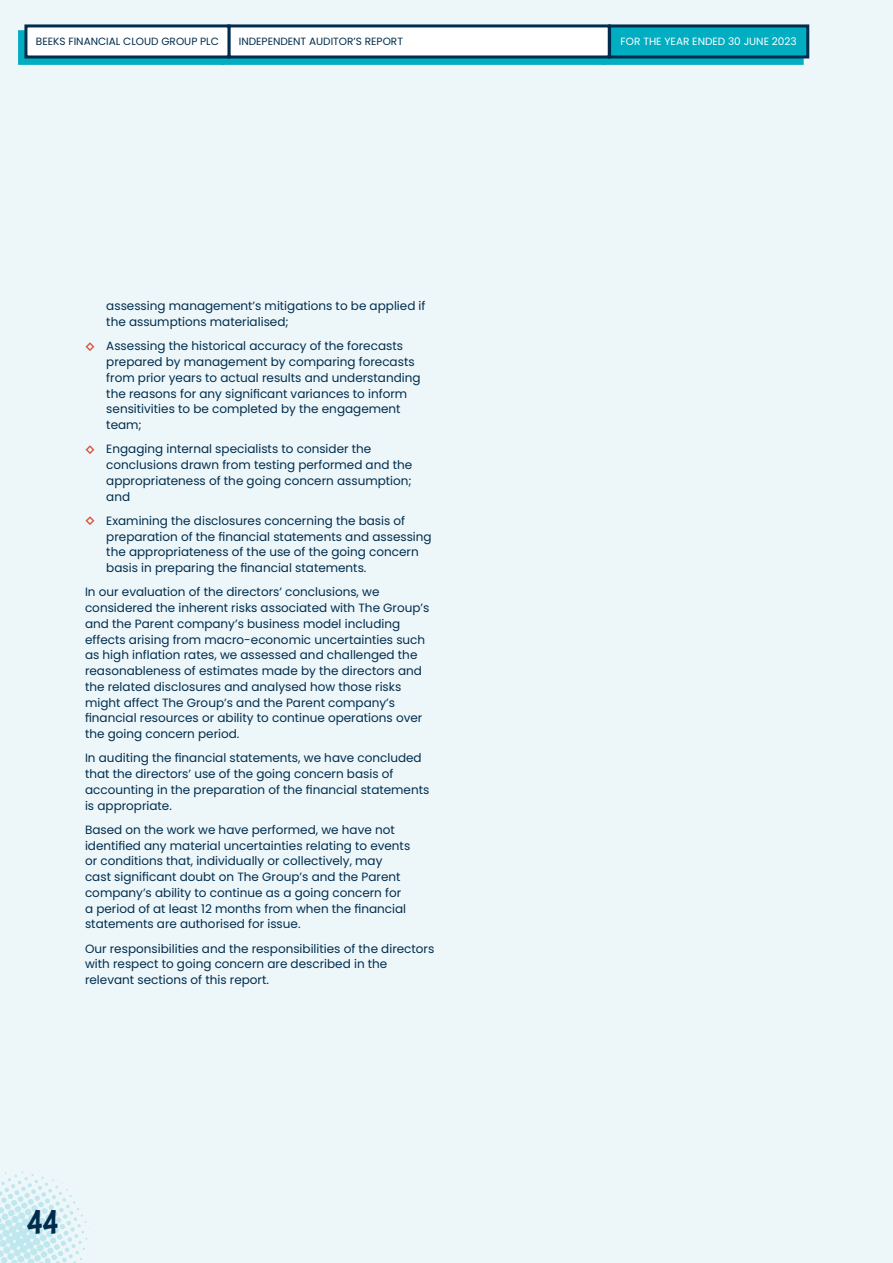
<style>
.page{position:relative;width:893px;height:1263px;background:#edf6f9}
.page>*{position:absolute;margin:0;border:0;box-sizing:border-box;transform-origin:0 0}
.t1{font:36px "Astounder Squared LCBB";color:#002d4e}
.t2{font:12px/15.8px "Poppins";color:#002d4e}
.t3{font:10.5px "Poppins";color:#002d4e}
.t4{font:10.5px "Poppins";color:#fff}
.s1{font-size:18px;color:#d74a30}
</style>
<div class="page">
<svg style="left:605px;top:58px;width:198px;height:7px"></svg>
<div style="left:610px;top:26px;width:198px;height:31px;background:#00adc1"></div>
<div style="left:608px;top:24px;width:201px;height:34px;border:3px solid #002d4e"></div>
<svg style="left:224px;top:58px;width:381px;height:7px;background:#04a5b9"></svg>
<div style="left:229px;top:26px;width:380px;height:31px;background:#fff"></div>
<div style="left:227px;top:24px;width:384px;height:34px;border:3px solid #002d4e"></div>
<div style="left:18px;top:30px;width:206px;height:35px;background:#00adc1"></div>
<div style="left:26px;top:26px;width:203px;height:31px;background:#fff"></div>
<div style="left:24px;top:24px;width:206px;height:34px;border:3px solid #002d4e"></div>
<svg style="left:0;top:1169px;width:90px;height:94px"></svg>
<p class="t3" style="left:36px;top:36px;width:184px">BEEKS FINANCIAL CLOUD GROUP PLC</p>
<p class="t3" style="left:239px;top:36px;width:166px">INDEPENDENT AUDITOR’S REPORT</p>
<p class="t4" style="left:621px;top:36px;width:178px">FOR THE YEAR ENDED 30 JUNE 2023</p>
<p class="t2" style="left:106px;top:298px;width:321px">assessing management’s mitigations to be applied if the assumptions materialised;</p>
<p class="t2" style="left:106px;top:338px;width:316px;text-indent:-21px"><span class="s1">◊</span> Assessing the historical accuracy of the forecasts prepared by management by comparing forecasts from prior years to actual results and understanding the reasons for any significant variances to inform sensitivities to be completed by the engagement team;</p>
<p class="t2" style="left:106px;top:441px;width:307px;text-indent:-21px"><span class="s1">◊</span> Engaging internal specialists to consider the conclusions drawn from testing performed and the appropriateness of the going concern assumption; and</p>
<p class="t2" style="left:106px;top:513px;width:327px;text-indent:-21px"><span class="s1">◊</span> Examining the disclosures concerning the basis of preparation of the financial statements and assessing the appropriateness of the use of the going concern basis in preparing the financial statements.</p>
<p class="t2" style="left:85px;top:584px;width:346px">In our evaluation of the directors’ conclusions, we considered the inherent risks associated with The Group’s and the Parent company’s business model including effects arising from macro-economic uncertainties such as high inflation rates, we assessed and challenged the reasonableness of estimates made by the directors and the related disclosures and analysed how those risks might affect The Group’s and the Parent company’s financial resources or ability to continue operations over the going concern period.</p>
<p class="t2" style="left:85px;top:750px;width:346px">In auditing the financial statements, we have concluded that the directors’ use of the going concern basis of accounting in the preparation of the financial statements is appropriate.</p>
<p class="t2" style="left:85px;top:822px;width:327px">Based on the work we have performed, we have not identified any material uncertainties relating to events or conditions that, individually or collectively, may cast significant doubt on The Group’s and the Parent company’s ability to continue as a going concern for a period of at least 12 months from when the financial statements are authorised for issue.</p>
<p class="t2" style="left:85px;top:940px;width:351px">Our responsibilities and the responsibilities of the directors with respect to going concern are described in the relevant sections of this report.</p>
<h1 class="t1" style="left:27px;top:1202px;width:33px">44</h1>
</div>
